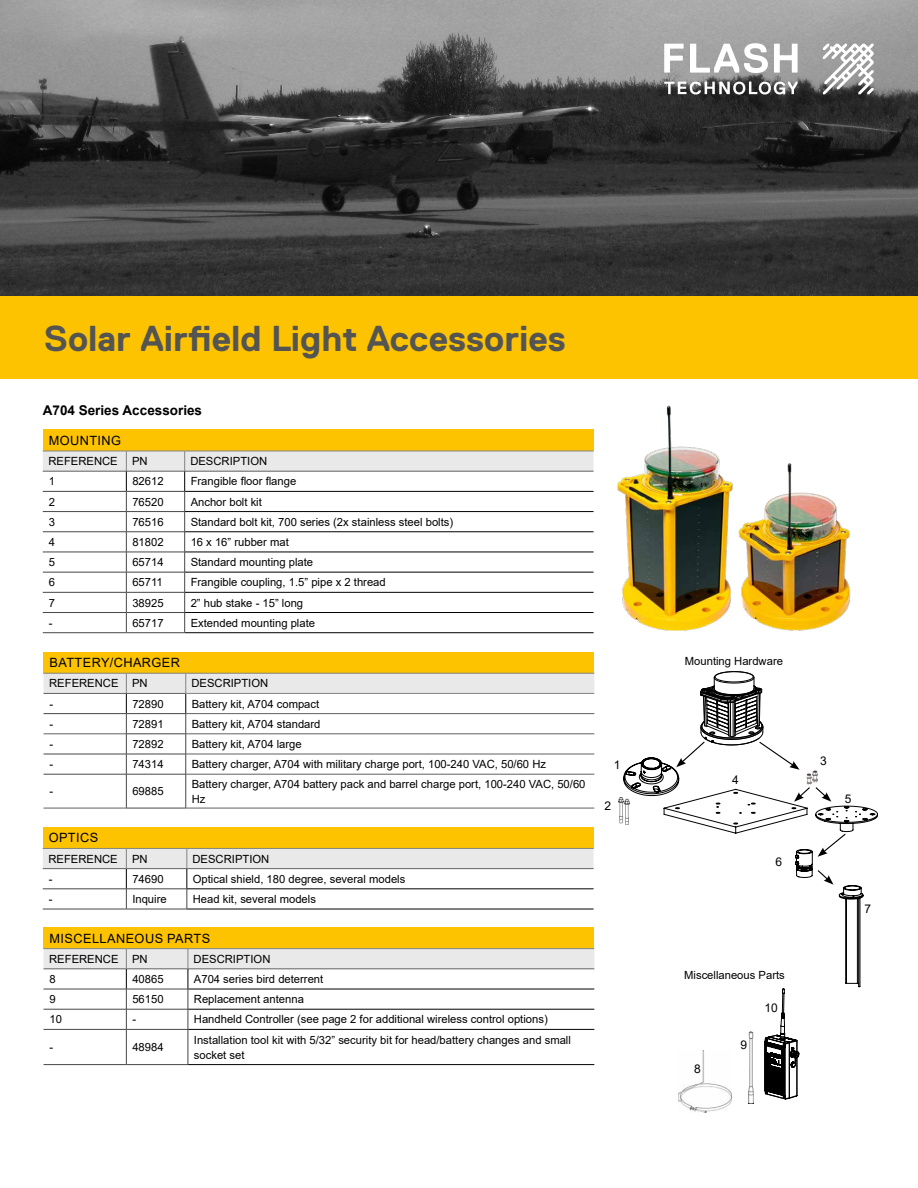
<style>
.page{position:relative;width:918px;height:1188px;background:#fff}
.page>*{position:absolute;margin:0;border:0;box-sizing:border-box;transform-origin:0 0}
.t1{font:700 36px "Replica Std";color:#545553}
.t2{font:700 13.5px "Arial";color:#000001}
.t3{font:12.75px "Arial";letter-spacing:.035em;color:#000001}
.t4{font:12px "Arial";color:#000001}
.t5{font:11.25px/15px "Arial";color:#000001}
</style>
<div class="page">
<div style="left:0;top:0;width:918px;height:378px;background:#fec300"></div>
<img style="left:749px;top:1099px;width:4px;height:5px">
<img style="left:679px;top:1099px;width:52px;height:14px">
<img style="left:617px;top:405px;width:115px;height:226px">
<img style="left:732px;top:463px;width:119px;height:168px">
<img style="left:619px;top:798px;width:5px;height:26px">
<svg style="left:624px;top:671px;width:254px;height:428px"></svg>
<img style="left:0;top:0;width:918px;height:296px">
<div style="left:43px;top:430px;width:551px;height:21px;background:#fec300"></div>
<svg style="left:43px;top:451px;width:551px;height:182px"></svg>
<div style="left:43px;top:827px;width:551px;height:21px;background:#fec300"></div>
<hr style="left:187px;top:909px;width:407px;height:1px;background:#000001">
<hr style="left:43px;top:909px;width:83px;height:1px;background:#474746">
<hr style="left:126px;top:909px;width:61px;height:1px;background:#474746">
<svg style="left:43px;top:848px;width:551px;height:61px"></svg>
<div style="left:44px;top:652px;width:550px;height:21px;background:#fec300"></div>
<hr style="left:44px;top:774px;width:82px;height:1px;background:#474746">
<hr style="left:126px;top:774px;width:60px;height:1px;background:#474746">
<hr style="left:126px;top:774px;width:1px;height:34px;background:#474746">
<hr style="left:186px;top:774px;width:1px;height:34px;background:#474746">
<hr style="left:126px;top:808px;width:60px;height:1px;background:#474746">
<hr style="left:186px;top:774px;width:408px;height:1px;background:#616160">
<hr style="left:44px;top:808px;width:82px;height:1px;background:#616160">
<hr style="left:186px;top:808px;width:408px;height:1px;background:#616160">
<svg style="left:44px;top:673px;width:550px;height:101px"></svg>
<hr style="left:186px;top:693px;width:408px;height:1px;background:#838483">
<div style="left:44px;top:927px;width:550px;height:22px;background:#fec300"></div>
<hr style="left:188px;top:1029px;width:406px;height:1px;background:#000001">
<hr style="left:188px;top:1064px;width:406px;height:1px;background:#000001">
<hr style="left:44px;top:1029px;width:82px;height:1px;background:#474746">
<hr style="left:126px;top:1029px;width:62px;height:1px;background:#474746">
<hr style="left:126px;top:1030px;width:1px;height:34px;background:#474746">
<hr style="left:188px;top:1030px;width:1px;height:34px;background:#474746">
<hr style="left:44px;top:1064px;width:82px;height:1px;background:#474746">
<hr style="left:126px;top:1064px;width:62px;height:1px;background:#474746">
<hr style="left:44px;top:948px;width:82px;height:1px;background:#838483">
<hr style="left:126px;top:948px;width:62px;height:1px;background:#838483">
<hr style="left:188px;top:948px;width:406px;height:1px;background:#838483">
<svg style="left:44px;top:949px;width:550px;height:80px"></svg>
<svg style="left:823px;top:44px;width:51px;height:50px;background:#b9b9b9"></svg>
<svg style="left:664px;top:44px;width:20px;height:29px"></svg>
<svg style="left:690px;top:43px;width:78px;height:30px;background:#c9c9c9"></svg>
<svg style="left:774px;top:44px;width:24px;height:29px"></svg>
<svg style="left:664px;top:82px;width:134px;height:12px;background:#898989"></svg>
<h1 class="t1" style="left:44px;top:319px;width:523px">Solar Airfield Light Accessories</h1>
<p class="t2" style="left:43px;top:401px;width:161px">A704 Series Accessories</p>
<p class="t3" style="left:49px;top:432px;width:74px">MOUNTING</p>
<p class="t5" style="left:48px;top:454px;width:71px">REFERENCE</p>
<p class="t5" style="left:132px;top:454px;width:17px">PN</p>
<p class="t5" style="left:190px;top:454px;width:78px">DESCRIPTION</p>
<p class="t5" style="left:49px;top:474px;width:8px">1</p>
<p class="t5" style="left:132px;top:474px;width:33px">82612</p>
<p class="t5" style="left:191px;top:474px;width:107px">Frangible floor flange</p>
<p class="t5" style="left:49px;top:494px;width:8px">2</p>
<p class="t5" style="left:132px;top:494px;width:33px">76520</p>
<p class="t5" style="left:191px;top:494px;width:73px">Anchor bolt kit</p>
<p class="t5" style="left:49px;top:514px;width:8px">3</p>
<p class="t5" style="left:132px;top:514px;width:33px">76516</p>
<p class="t5" style="left:191px;top:514px;width:264px">Standard bolt kit, 700 series (2x stainless steel bolts)</p>
<p class="t5" style="left:49px;top:534px;width:8px">4</p>
<p class="t5" style="left:132px;top:534px;width:33px">81802</p>
<p class="t5" style="left:191px;top:534px;width:100px">16 x 16” rubber mat</p>
<p class="t5" style="left:49px;top:555px;width:8px">5</p>
<p class="t5" style="left:132px;top:555px;width:33px">65714</p>
<p class="t5" style="left:191px;top:555px;width:124px">Standard mounting plate</p>
<p class="t5" style="left:49px;top:575px;width:8px">6</p>
<p class="t5" style="left:132px;top:575px;width:32px">65711</p>
<p class="t5" style="left:191px;top:575px;width:197px">Frangible coupling, 1.5” pipe x 2 thread</p>
<p class="t5" style="left:49px;top:595px;width:8px">7</p>
<p class="t5" style="left:132px;top:595px;width:33px">38925</p>
<p class="t5" style="left:191px;top:595px;width:114px">2” hub stake - 15” long</p>
<p class="t5" style="left:49px;top:615px;width:5px">-</p>
<p class="t5" style="left:132px;top:615px;width:33px">65717</p>
<p class="t5" style="left:191px;top:615px;width:126px">Extended mounting plate</p>
<p class="t3" style="left:49px;top:654px;width:132px">BATTERY/CHARGER</p>
<p class="t5" style="left:49px;top:676px;width:100px">REFERENCE PN</p>
<p class="t5" style="left:191px;top:676px;width:78px">DESCRIPTION</p>
<p class="t5" style="left:50px;top:696px;width:5px">-</p>
<p class="t5" style="left:132px;top:696px;width:33px">72890</p>
<p class="t5" style="left:192px;top:696px;width:129px">Battery kit, A704 compact</p>
<p class="t5" style="left:50px;top:716px;width:5px">-</p>
<p class="t5" style="left:132px;top:716px;width:33px">72891</p>
<p class="t5" style="left:192px;top:716px;width:130px">Battery kit, A704 standard</p>
<p class="t5" style="left:50px;top:736px;width:5px">-</p>
<p class="t5" style="left:132px;top:736px;width:33px">72892</p>
<p class="t5" style="left:192px;top:736px;width:112px">Battery kit, A704 large</p>
<p class="t5" style="left:50px;top:757px;width:5px">-</p>
<p class="t5" style="left:132px;top:757px;width:33px">74314</p>
<p class="t5" style="left:192px;top:757px;width:356px">Battery charger, A704 with military charge port, 100-240 VAC, 50/60 Hz</p>
<p class="t5" style="left:50px;top:784px;width:5px">-</p>
<p class="t5" style="left:132px;top:784px;width:33px">69885</p>
<p class="t5" style="left:192px;top:776px;width:395px">Battery charger, A704 battery pack and barrel charge port, 100-240 VAC, 50/60<br>Hz</p>
<p class="t3" style="left:49px;top:829px;width:51px">OPTICS</p>
<p class="t5" style="left:48px;top:851px;width:71px">REFERENCE</p>
<p class="t5" style="left:132px;top:851px;width:17px">PN</p>
<p class="t5" style="left:193px;top:851px;width:78px">DESCRIPTION</p>
<p class="t5" style="left:49px;top:871px;width:5px">-</p>
<p class="t5" style="left:132px;top:871px;width:33px">74690</p>
<p class="t5" style="left:193px;top:871px;width:214px">Optical shield, 180 degree, several models</p>
<p class="t5" style="left:49px;top:891px;width:5px">-</p>
<p class="t5" style="left:132px;top:891px;width:36px">Inquire</p>
<p class="t5" style="left:193px;top:891px;width:125px">Head kit, several models</p>
<p class="t3" style="left:49px;top:929px;width:162px">MISCELLANEOUS PARTS</p>
<p class="t5" style="left:49px;top:951px;width:100px">REFERENCE PN</p>
<p class="t5" style="left:194px;top:951px;width:78px">DESCRIPTION</p>
<p class="t5" style="left:50px;top:972px;width:8px">8</p>
<p class="t5" style="left:132px;top:972px;width:33px">40865</p>
<p class="t5" style="left:194px;top:972px;width:131px">A704 series bird deterrent</p>
<p class="t5" style="left:50px;top:992px;width:8px">9</p>
<p class="t5" style="left:132px;top:992px;width:33px">56150</p>
<p class="t5" style="left:194px;top:992px;width:112px">Replacement antenna</p>
<p class="t5" style="left:50px;top:1012px;width:14px">10</p>
<p class="t5" style="left:132px;top:1012px;width:5px">-</p>
<p class="t5" style="left:194px;top:1012px;width:355px">Handheld Controller (see page 2 for additional wireless control options)</p>
<p class="t5" style="left:50px;top:1040px;width:5px">-</p>
<p class="t5" style="left:132px;top:1040px;width:33px">48984</p>
<p class="t5" style="left:194px;top:1032px;width:379px">Installation tool kit with 5/32” security bit for head/battery changes and small socket set</p>
<p class="t4" style="left:614px;top:756px;width:8px">1</p>
<p class="t4" style="left:605px;top:798px;width:8px">2</p>
<p class="t5" style="left:685px;top:653px;width:100px">Mounting Hardware</p>
<p class="t4" style="left:732px;top:772px;width:8px">4</p>
<p class="t4" style="left:776px;top:854px;width:8px">6</p>
<p class="t5" style="left:684px;top:968px;width:102px">Miscellaneous Parts</p>
<p class="t4" style="left:694px;top:1061px;width:8px">8</p>
<p class="t4" style="left:740px;top:1037px;width:8px">9</p>
<p class="t4" style="left:765px;top:1000px;width:15px">10</p>
<p class="t4" style="left:820px;top:753px;width:8px">3</p>
<p class="t4" style="left:845px;top:791px;width:8px">5</p>
<p class="t4" style="left:865px;top:900px;width:8px">7</p>
</div>
